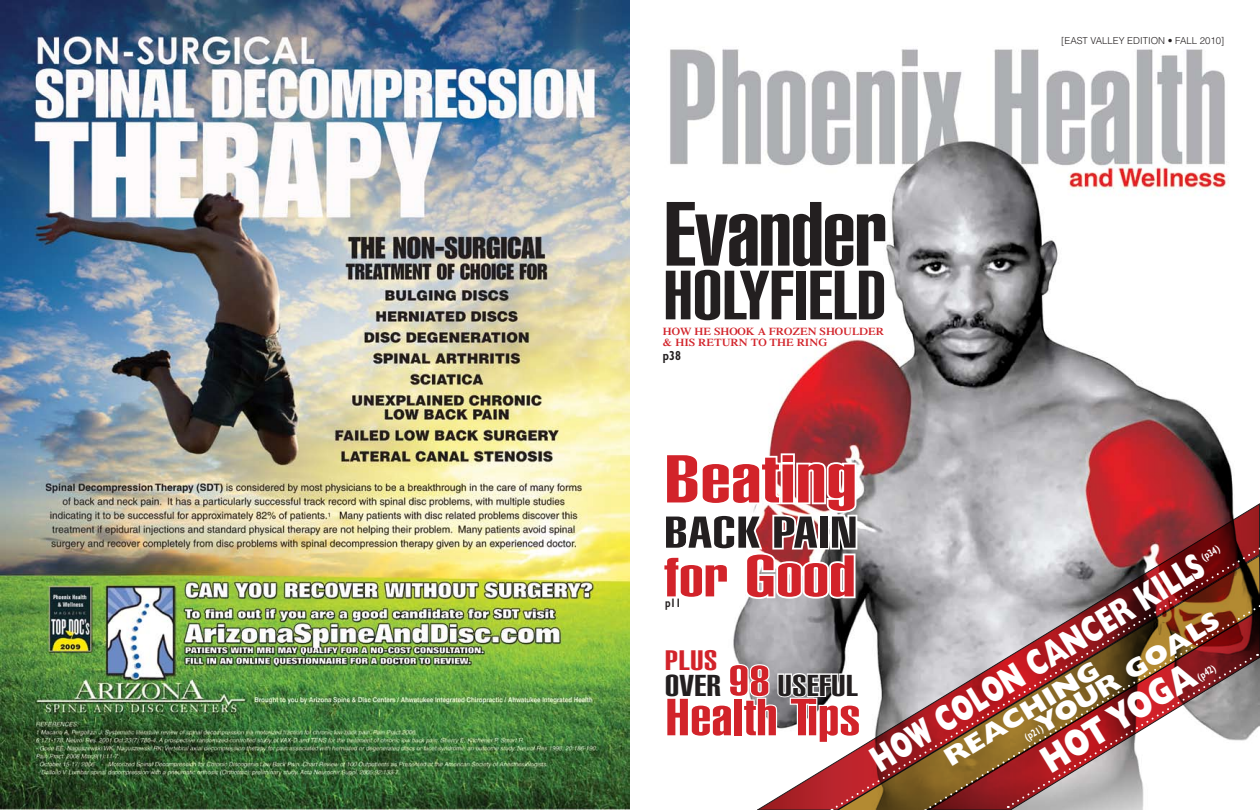
<style>
.page{position:relative;width:1260px;height:810px;background:#fff}
.page>*{position:absolute;margin:0;border:0;box-sizing:border-box;transform-origin:0 0}
.t1{font:900 extra-condensed 89.4px "Helvetica";letter-spacing:-.01em;color:#231f20;scale:1.33 1}
.t2{font:900 extra-condensed 68.3px "Helvetica";letter-spacing:-.01em;color:#231f20;scale:1.33 1}
.t3{font:900 extra-condensed 66.4px "Helvetica";color:#d2232a;scale:1.65 1}
.t4{font:900 extra-condensed 57.7px "Helvetica";color:#d2232a;scale:1.65 1}
.t5{font:900 extra-condensed 51.2px "Helvetica";color:#d2232a;scale:1.48 1}
.t6{font:900 extra-condensed 43.8px "Helvetica";color:#231f20;scale:1.65 1}
.t7{font:800 38.3px "Gill Sans";color:#fff;scale:.77 1}
.t8{font:800 37.2px "Gill Sans";color:#fff;scale:.67 1}
.t9{font:900 extra-condensed 29.7px "Helvetica";color:#231f20;scale:1.48 1}
.t10{font:900 extra-condensed 27.7px "Helvetica";color:#d2232a;scale:1.48 1}
.t11{font:800 26.1px/19.6px "Gill Sans";color:#fff;scale:1.12 1}
.t12{font:700 13.1px "Gill Sans";color:#231f20;scale:.81 1}
.t13{font:700 12.3px "Gill Sans";color:#231f20;scale:.77 1}
.t14{font:600 10.7px/11.7px "Times";color:#d2232a;scale:1.08 1}
.t15{font:700 10.4px "Gill Sans";color:#fff;scale:.77 1}
.t16{font:300 9.6px "Helvetica";color:#231f20}
.s1{font-size:54.2px}
.s2{font-size:42.2px;color:#d2232a}
</style>
<div class="page">
<img style="left:0;top:0;width:1234px;height:810px">
<svg style="left:756px;top:502px;width:504px;height:308px;background:#bd9498"></svg>
<svg style="left:834px;top:545px;width:426px;height:264px;background:#987774"></svg>
<svg style="left:928px;top:602px;width:332px;height:208px;background:#9d6355"></svg>
<svg style="left:1008px;top:654px;width:250px;height:154px"></svg>
<svg style="left:661px;top:452px;width:198px;height:149px"></svg>
<svg style="left:664px;top:647px;width:197px;height:97px"></svg>
<h1 class="t1" style="left:663px;top:183px;width:170px">Evander</h1>
<h2 class="t2" style="left:663px;top:256px;width:170px">HOLYFIELD</h2>
<p class="t14" style="left:663px;top:325px;width:206px">HOW HE SHOOK A FROZEN SHOULDER &amp; HIS RETURN TO THE RING</p>
<p class="t12" style="left:663px;top:348px;width:24px">p38</p>
<p class="t16" style="left:1061px;top:34px;width:165px">[EAST VALLEY EDITION • FALL 2010]</p>
<h3 class="t3" style="left:664px;top:441px;width:118px">Beating</h3>
<h3 class="t6" style="left:664px;top:507px;width:119px">BACK PAIN</h3>
<h3 class="t4" style="left:664px;top:543px;width:118px"><span class="s1">for</span> Good</h3>
<p class="t13" style="left:665px;top:596px;width:22px">p11</p>
<h3 class="t10" style="left:665px;top:644px;width:37px">PLUS</h3>
<h3 class="t9" style="left:665px;top:668px;width:132px">OVER <span class="s2">98</span> USEFUL</h3>
<h3 class="t5" style="left:665px;top:688px;width:134px">Health Tips</h3>
<p class="t15" style="left:1199px;top:553px;width:27px;rotate:-31deg">(p34)</p>
<h3 class="t8" style="left:862px;top:742px;width:574px;rotate:-31deg">HOW COLON CANCER KILLS</h3>
<h3 class="t11" style="left:1022px;top:702px;width:189px;text-indent:-95px;rotate:-31deg">REACHING<br>YOUR GOALS</h3>
<h3 class="t7" style="left:1032px;top:743px;width:228px;rotate:-31deg">HOT YOGA</h3>
<p class="t15" style="left:1195px;top:672px;width:27px;rotate:-31deg">(p42)</p>
<p class="t15" style="left:1022px;top:733px;width:27px;rotate:-31deg">(p21)</p>
</div>
